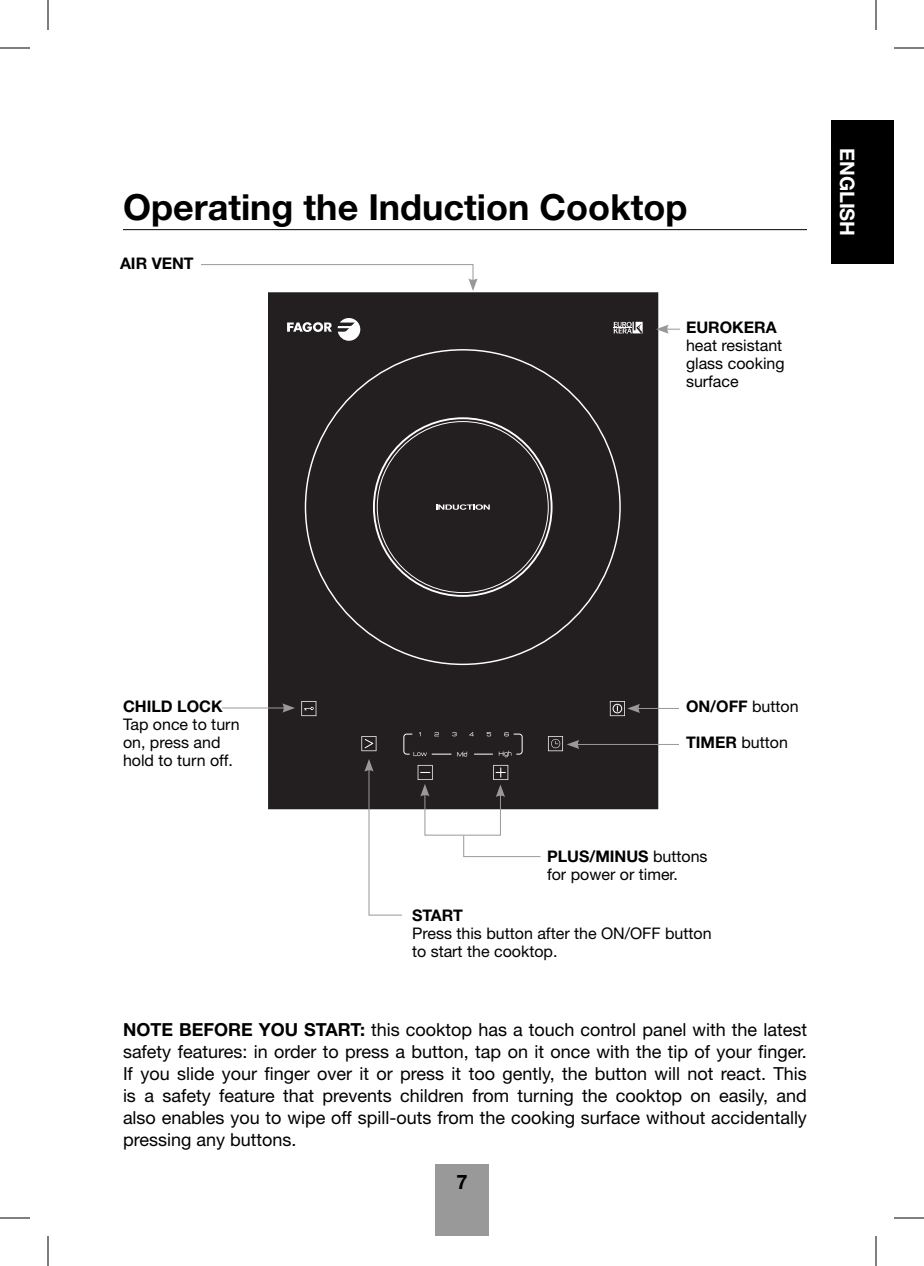
<style>
.page{position:relative;width:924px;height:1266px;background:#fff}
.page>*{position:absolute;margin:0;border:0;box-sizing:border-box;transform-origin:0 0}
.t1{font:700 36px "Helvetica Neue";color:#000}
.t2{font:700 20px "Helvetica Neue";color:#fff}
.t3{font:700 20px "Helvetica Neue";color:#000}
.t4{font:18px/22px "Helvetica Neue";color:#000;text-align:justify}
.t5{font:16px/18px "Helvetica Neue";color:#000}
.t6{font:700 16px "Helvetica Neue";color:#000}
.s1{font-weight:400}
.s2{font-weight:700}
</style>
<div class="page">
<div style="left:435px;top:1164px;width:54px;height:72px;background:#999"></div>
<div style="left:831px;top:120px;width:63px;height:144px;background:#000"></div>
<hr style="left:123px;top:229px;width:684px;height:1px;background:#000">
<div style="left:268px;top:292px;width:390px;height:517px;background:#231f20"></div>
<svg style="left:301px;top:701px;width:15px;height:15px"></svg>
<svg style="left:338px;top:318px;width:22px;height:23px"></svg>
<svg style="left:287px;top:322px;width:45px;height:10px"></svg>
<svg style="left:436px;top:504px;width:54px;height:6px"></svg>
<svg style="left:614px;top:322px;width:29px;height:11px"></svg>
<hr style="left:637px;top:708px;width:42px;height:1px;background:#999">
<svg style="left:610px;top:701px;width:30px;height:15px"></svg>
<hr style="left:576px;top:744px;width:103px;height:1px;background:#999">
<svg style="left:548px;top:736px;width:31px;height:15px"></svg>
<svg style="left:361px;top:732px;width:180px;height:184px"></svg>
<hr style="left:222px;top:708px;width:64px;height:1px;background:#999">
<svg style="left:282px;top:703px;width:13px;height:10px"></svg>
<svg style="left:656px;top:325px;width:24px;height:9px"></svg>
<svg style="left:201px;top:264px;width:277px;height:27px"></svg>
<hr style="left:0;top:48px;width:30px;height:1px;background:#000">
<hr style="left:894px;top:48px;width:30px;height:1px;background:#000">
<hr style="left:0;top:1218px;width:30px;height:1px;background:#000">
<hr style="left:894px;top:1218px;width:30px;height:1px;background:#000">
<hr style="left:48px;top:0;width:1px;height:30px;background:#000">
<hr style="left:48px;top:1236px;width:1px;height:30px;background:#000">
<hr style="left:876px;top:0;width:1px;height:30px;background:#000">
<hr style="left:876px;top:1236px;width:1px;height:30px;background:#000">
<h1 class="t1" style="left:123px;top:194px;width:566px">Operating the Induction Cooktop</h1>
<p class="t6" style="left:120px;top:257px;width:75px">AIR VENT</p>
<p class="t6" style="left:686px;top:322px;width:92px">EUROKERA</p>
<p class="t5" style="left:686px;top:338px;width:100px">heat resistant glass cooking surface</p>
<p class="t2" style="left:854px;top:148px;width:90px;rotate:90deg">ENGLISH</p>
<p class="t6" style="left:123px;top:701px;width:101px">CHILD LOCK</p>
<p class="t5" style="left:123px;top:717px;width:118px">Tap once to turn on, press and hold to turn off.</p>
<p class="t6" style="left:686px;top:701px;width:114px">ON/OFF <span class="s1">button</span></p>
<p class="t5" style="left:686px;top:735px;width:103px"><span class="s2">TIMER</span> button</p>
<p class="t5" style="left:547px;top:849px;width:162px"><span class="s2">PLUS/MINUS</span> buttons for power or timer.</p>
<p class="t6" style="left:412px;top:909px;width:52px">START</p>
<p class="t5" style="left:412px;top:926px;width:301px">Press this button after the ON/OFF button to start the cooktop.</p>
<p class="t4" style="left:123px;top:1020px;width:686px"><span class="s2">NOTE BEFORE YOU START:</span> this cooktop has a touch control panel with the latest safety features: in order to press a button, tap on it once with the tip of your finger.<br>If you slide your finger over it or press it too gently, the button will not react. This is a safety feature that prevents children from turning the cooktop on easily, and also enables you to wipe off spill-outs from the cooking surface without accidentally pressing any buttons.</p>
<p class="t3" style="left:456px;top:1174px;width:13px">7</p>
</div>
